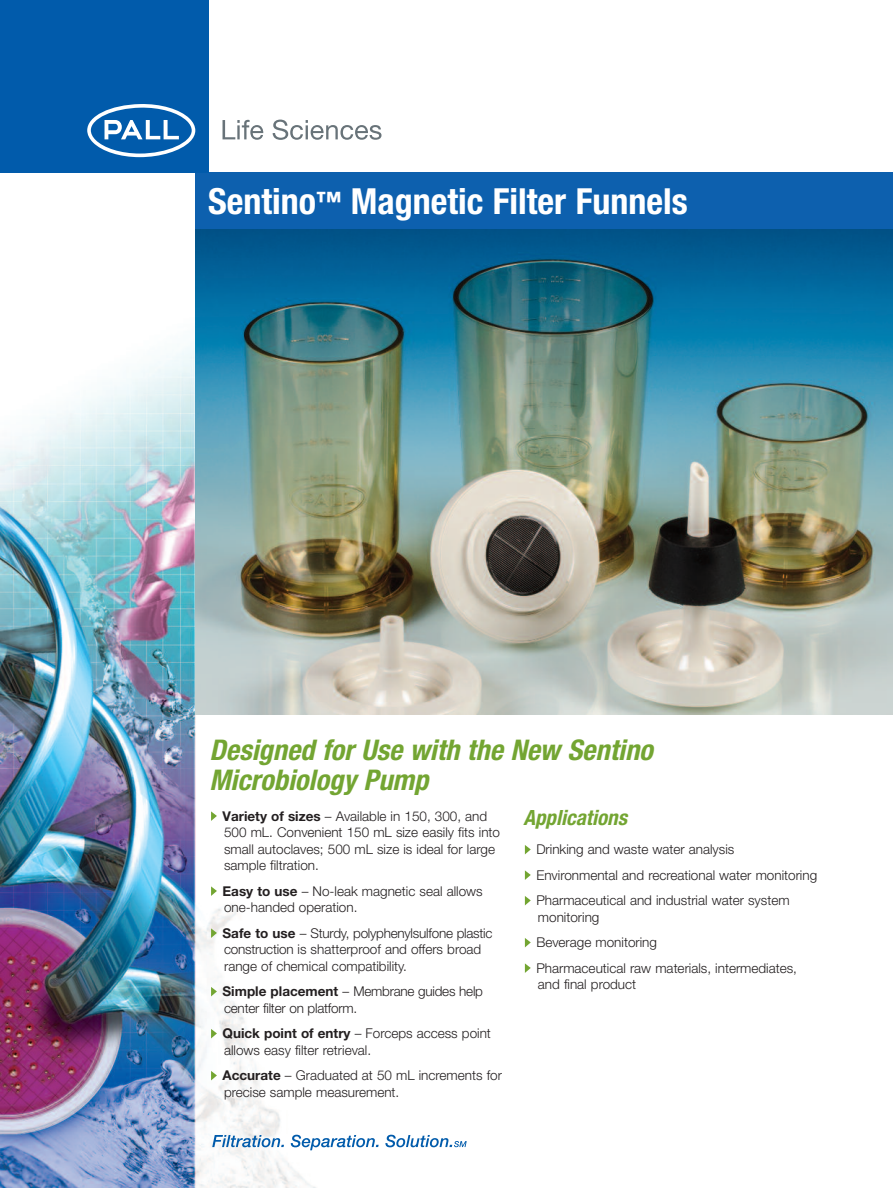
<style>
.page{position:relative;width:893px;height:1188px;background:#fff}
.page>*{position:absolute;margin:0;border:0;box-sizing:border-box;transform-origin:0 0}
.t1{font:700 condensed 36px "Helvetica Neue LT Std";color:#fff}
.t2{font:italic 700 condensed 28.5px/30px "Helvetica Neue LT Std";color:#73a532}
.t3{font:italic 700 condensed 21px "Helvetica Neue LT Std";color:#73a532}
.t4{font:300 13.5px/16.5px "Helvetica Neue LT Std";color:#231f20}
.s1{font-size:25.5px}
.s2{font-weight:700}
</style>
<div class="page">
<img style="left:0;top:172px;width:318px;height:1016px">
<div style="left:195px;top:172px;width:698px;height:60px;background:#0d60ae"></div>
<svg style="left:211px;top:811px;width:6px;height:10px"></svg>
<svg style="left:211px;top:886px;width:6px;height:10px"></svg>
<svg style="left:211px;top:928px;width:6px;height:10px"></svg>
<svg style="left:211px;top:987px;width:6px;height:9px"></svg>
<svg style="left:211px;top:1029px;width:6px;height:9px"></svg>
<svg style="left:211px;top:1071px;width:6px;height:9px"></svg>
<svg style="left:525px;top:845px;width:6px;height:9px"></svg>
<svg style="left:525px;top:870px;width:6px;height:10px"></svg>
<svg style="left:525px;top:896px;width:6px;height:9px"></svg>
<svg style="left:525px;top:938px;width:6px;height:9px"></svg>
<svg style="left:525px;top:963px;width:6px;height:10px"></svg>
<svg style="left:212px;top:1135px;width:72px;height:12px"></svg>
<svg style="left:291px;top:1135px;width:88px;height:15px"></svg>
<svg style="left:385px;top:1135px;width:82px;height:12px"></svg>
<img style="left:195px;top:229px;width:698px;height:485px">
<div style="left:0;top:0;width:209px;height:172px;background:#015bab"></div>
<svg style="left:87px;top:104px;width:108px;height:53px"></svg>
<svg style="left:223px;top:120px;width:40px;height:20px"></svg>
<svg style="left:273px;top:120px;width:108px;height:20px"></svg>
<div style="left:358px;top:1149px;width:14px;height:38px;background:#fff"></div>
<h1 class="t1" style="left:208px;top:189px;width:481px">Sentino<span class="s1">™</span> Magnetic Filter Funnels</h1>
<h2 class="t2" style="left:210px;top:737px;width:445px">Designed for Use with the New Sentino<br>Microbiology Pump</h2>
<p class="t4" style="left:223px;top:809px;width:279px"><span class="s2">Variety of sizes</span> – Available in 150, 300, and 500 mL. Convenient 150 mL size easily fits into small autoclaves; 500 mL size is ideal for large sample filtration.</p>
<p class="t4" style="left:223px;top:884px;width:262px"><span class="s2">Easy to use</span> – No-leak magnetic seal allows one-handed operation.</p>
<p class="t4" style="left:223px;top:926px;width:272px"><span class="s2">Safe to use</span> – Sturdy, polyphenylsulfone plastic construction is shatterproof and offers broad range of chemical compatibility.</p>
<p class="t4" style="left:223px;top:985px;width:262px"><span class="s2">Simple placement</span> – Membrane guides help center filter on platform.</p>
<p class="t4" style="left:223px;top:1027px;width:270px"><span class="s2">Quick point of entry</span> – Forceps access point allows easy filter retrieval.</p>
<p class="t4" style="left:223px;top:1069px;width:281px"><span class="s2">Accurate</span> – Graduated at 50 mL increments for precise sample measurement.</p>
<h3 class="t3" style="left:523px;top:810px;width:105px">Applications</h3>
<p class="t4" style="left:536px;top:838px;width:282px;line-height:25.5px">Drinking and waste water analysis<br>Environmental and recreational water monitoring<br>Pharmaceutical and industrial water system</p>
<p class="t4" style="left:536px;top:906px;width:262px;line-height:25.5px">monitoring<br>Beverage monitoring<br>Pharmaceutical raw materials, intermediates,</p>
<p class="t4" style="left:538px;top:978px;width:100px">and final product</p>
</div>
